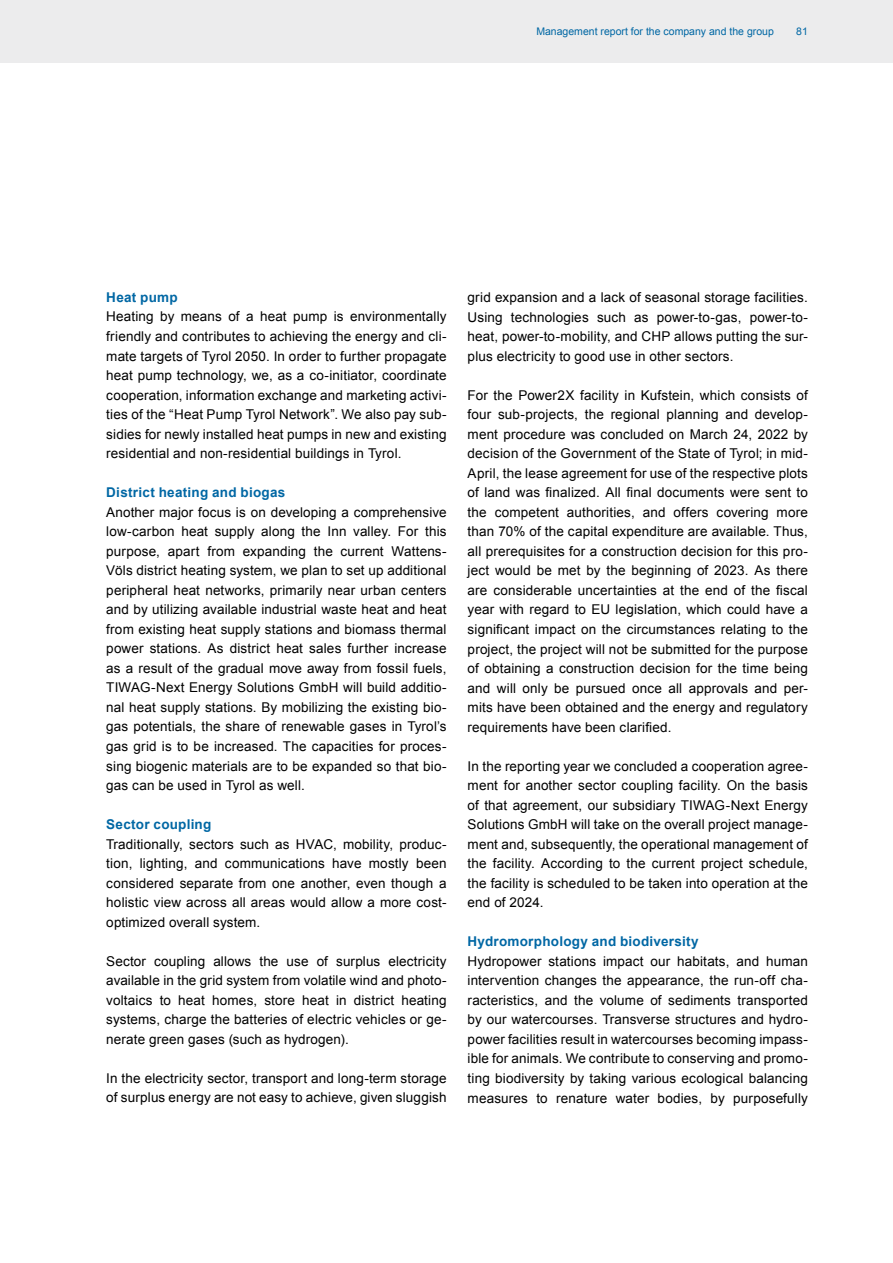
<style>
.page{position:relative;width:893px;height:1263px;background:#fff}
.page>*{position:absolute;margin:0;border:0;box-sizing:border-box;transform-origin:0 0}
.t1{font:13.5px/19.5px "Arial";letter-spacing:.01em;color:#000;text-align:justify}
.t2{font:700 13.5px "Arial";letter-spacing:.02em;color:#0067a4}
.t3{font:10.5px "Arial";color:#0067a4}
</style>
<div class="page">
<div style="left:0;top:0;width:893px;height:63px;background:#ececed"></div>
<p class="t3" style="left:536px;top:25px;width:239px">Management report for the company and the group</p>
<p class="t3" style="left:796px;top:25px;width:13px">81</p>
<p class="t2" style="left:106px;top:288px;width:73px">Heat pump</p>
<p class="t1" style="left:106px;top:307px;width:342px">Heating by means of a heat pump is environmentally friendly and contributes to achieving the energy and cli&shy;mate targets of Tyrol 2050. In order to further propagate heat pump technology, we, as a co-initiator, coordinate cooperation, information exchange and marketing activi&shy;ties of the “Heat Pump Tyrol Network”. We also pay sub&shy;sidies for newly installed heat pumps in new and existing residential and non-residential buildings in Tyrol.</p>
<p class="t2" style="left:106px;top:483px;width:181px">District heating and biogas</p>
<p class="t1" style="left:106px;top:502px;width:342px">Another major focus is on developing a comprehensive low-carbon heat supply along the Inn valley. For this purpose, apart from expanding the current Wattens-Völs district heating system, we plan to set up additional peripheral heat networks, primarily near urban centers and by utilizing available industrial waste heat and heat from existing heat supply stations and biomass thermal power stations. As district heat sales further increase as a result of the gradual move away from fossil fuels, TIWAG-Next Energy Solutions GmbH will build additio&shy;nal heat supply stations. By mobilizing the existing bio&shy;gas potentials, the share of renewable gases in Tyrol’s gas grid is to be increased. The capacities for proces&shy;sing biogenic materials are to be expanded so that bio&shy;gas can be used in Tyrol as well.</p>
<p class="t2" style="left:106px;top:815px;width:107px">Sector coupling</p>
<p class="t1" style="left:106px;top:834px;width:342px">Traditionally, sectors such as HVAC, mobility, produc&shy;tion, lighting, and communications have mostly been considered separate from one another, even though a holistic view across all areas would allow a more cost&shy;optimized overall system.</p>
<p class="t1" style="left:106px;top:951px;width:342px">Sector coupling allows the use of surplus electricity available in the grid system from volatile wind and photo&shy;voltaics to heat homes, store heat in district heating systems, charge the batteries of electric vehicles or ge&shy;nerate green gases (such as hydrogen).</p>
<p class="t1" style="left:106px;top:1068px;width:342px">In the electricity sector, transport and long-term storage of surplus energy are not easy to achieve, given sluggish</p>
<p class="t1" style="left:468px;top:288px;width:342px">grid expansion and a lack of seasonal storage facilities.<br>Using technologies such as power-to-gas, power-to&shy;heat, power-to-mobility, and CHP allows putting the sur&shy;plus electricity to good use in other sectors.</p>
<p class="t1" style="left:468px;top:385px;width:342px">For the Power2X facility in Kufstein, which consists of four sub-projects, the regional planning and develop&shy;ment procedure was concluded on March 24, 2022 by decision of the Government of the State of Tyrol; in mid-April, the lease agreement for use of the respective plots of land was finalized. All final documents were sent to the competent authorities, and offers covering more than 70% of the capital expenditure are available. Thus, all prerequisites for a construction decision for this pro&shy;ject would be met by the beginning of 2023. As there are considerable uncertainties at the end of the fiscal year with regard to EU legislation, which could have a significant impact on the circumstances relating to the project, the project will not be submitted for the purpose of obtaining a construction decision for the time being and will only be pursued once all approvals and per&shy;mits have been obtained and the energy and regulatory requirements have been clarified.</p>
<p class="t1" style="left:468px;top:756px;width:342px">In the reporting year we concluded a cooperation agree&shy;ment for another sector coupling facility. On the basis of that agreement, our subsidiary TIWAG-Next Energy Solutions GmbH will take on the overall project manage&shy;ment and, subsequently, the operational management of the facility. According to the current project schedule, the facility is scheduled to be taken into operation at the end of 2024.</p>
<p class="t2" style="left:468px;top:933px;width:233px">Hydromorphology and biodiversity</p>
<p class="t1" style="left:468px;top:951px;width:342px">Hydropower stations impact our habitats, and human intervention changes the appearance, the run-off cha&shy;racteristics, and the volume of sediments transported by our watercourses. Transverse structures and hydro&shy;power facilities result in watercourses becoming impass&shy;ible for animals. We contribute to conserving and promo&shy;ting biodiversity by taking various ecological balancing measures to renature water bodies, by purposefully</p>
</div>
